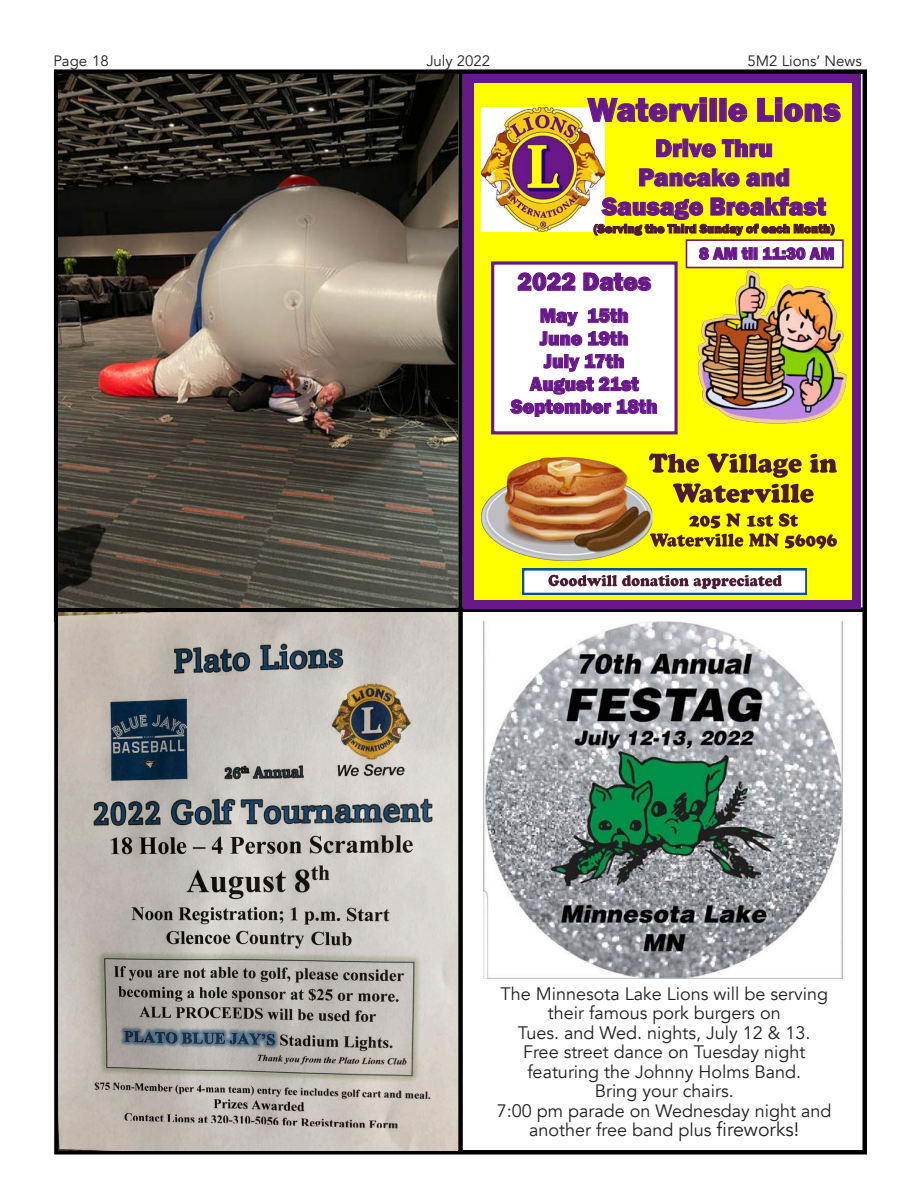
<style>
.page{position:relative;width:918px;height:1188px;background:#fff}
.page>*{position:absolute;margin:0;border:0;box-sizing:border-box;transform-origin:0 0}
.t1{font:800 34.35px "Franklin Gothic";color:#681888}
.t2{font:800 25.8px/29.2px "Franklin Gothic";color:#681889;text-align:center}
.t3{font:800 20.1px "Franklin Gothic";color:#681889}
.t4{font:800 19.95px/22.8px "Franklin Gothic";color:#681889;text-align:center}
.List_Paragraph{font:18px/19.5px "Avenir";color:#231f20;text-align:center}
.t5{font:800 17.25px "Franklin Gothic";color:#681888}
.List_Paragraph-2{font:15px "Avenir";color:#231f20}
.t6{font:800 12.9px "Franklin Gothic";color:#4d1933}
.s1{color:#681888}
.s2{font-size:19.5px}
</style>
<div class="page">
<svg style="left:54px;top:69px;width:813px;height:539px;background:#1c191d"></svg>
<div style="left:54px;top:608px;width:813px;height:547px;background:#fff;border:4px solid #000"></div>
<div style="left:458px;top:72px;width:5px;height:1080px;background:#000"></div>
<div style="left:463px;top:75px;width:398px;height:534px;background:#681888"></div>
<div style="left:474px;top:83px;width:377px;height:516px;background:#ff0"></div>
<img style="left:482px;top:108px;width:122px;height:123px">
<img style="left:698px;top:270px;width:149px;height:154px">
<div style="left:493px;top:263px;width:183px;height:170px;background:#fff"></div>
<div style="left:491px;top:261px;width:187px;height:173px;border:3px solid #681888"></div>
<img style="left:482px;top:457px;width:171px;height:104px">
<img style="left:650px;top:447px;width:202px;height:31px">
<img style="left:674px;top:483px;width:140px;height:20px">
<img style="left:689px;top:513px;width:109px;height:16px">
<img style="left:650px;top:530px;width:187px;height:21px">
<svg style="left:523px;top:569px;width:284px;height:25px;background:#b3cbe1"></svg>
<img style="left:548px;top:572px;width:241px;height:17px">
<div style="left:686px;top:240px;width:157px;height:28px;background:#fff"></div>
<div style="left:686px;top:239px;width:158px;height:29px;border:2px solid #681888"></div>
<img style="left:59px;top:613px;width:398px;height:537px">
<img style="left:483px;top:621px;width:360px;height:358px">
<img style="left:58px;top:75px;width:400px;height:533px">
<p class="List_Paragraph-2" style="left:53px;top:52px;width:57px">Page 18</p>
<p class="List_Paragraph-2" style="left:426px;top:52px;width:65px">July 2022</p>
<p class="List_Paragraph-2" style="left:748px;top:52px;width:116px">5M2 Lions’ News</p>
<p class="t1" style="left:587px;top:88px;width:255px">Waterville Lions</p>
<p class="t2" style="left:602px;top:133px;width:225px"><span class="s1">Drive Thru<br></span>Pancake and<br>Sausage Breakfast</p>
<p class="t6" style="left:594px;top:220px;width:242px">(Serving the Third Sunday of each Month)</p>
<p class="t2" style="left:517px;top:267px;width:135px">2022 Dates</p>
<p class="t4" style="left:540px;top:304px;width:90px">May 15th</p>
<p class="t3" style="left:540px;top:325px;width:90px">June 19th</p>
<p class="t4" style="left:511px;top:350px;width:148px">July 17th<br>August 21st<br>September 18th</p>
<p class="t5" style="left:699px;top:242px;width:137px">8 AM til 11:30 AM</p>
<p class="List_Paragraph" style="left:500px;top:984px;width:329px">The Minnesota Lake Lions will be serving their famous pork burgers on</p>
<p class="List_Paragraph" style="left:518px;top:1023px;width:294px">Tues. and Wed. nights, July 12 &amp; 13.</p>
<p class="List_Paragraph" style="left:523px;top:1042px;width:284px">Free street dance on Tuesday night</p>
<p class="List_Paragraph" style="left:527px;top:1062px;width:275px">featuring the Johnny Holms Band.</p>
<p class="List_Paragraph" style="left:595px;top:1081px;width:140px">Bring your chairs.</p>
<p class="List_Paragraph" style="left:497px;top:1101px;width:336px">7:00 pm parade on Wednesday night and another free band plus <span class="s2">fireworks!</span></p>
</div>
